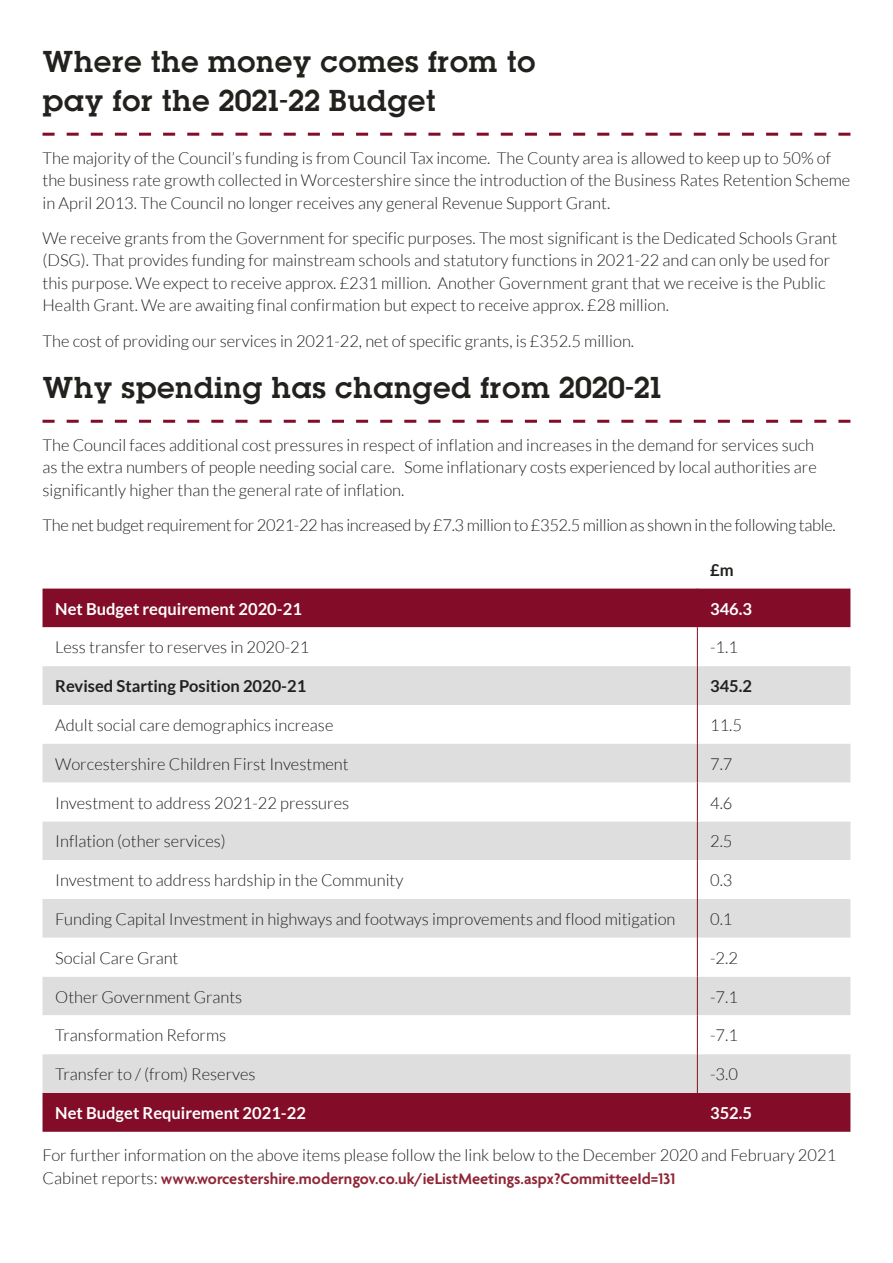
<style>
.page{position:relative;width:893px;height:1263px;background:#fff}
.page>*{position:absolute;margin:0;border:0;box-sizing:border-box;transform-origin:0 0}
.Title__H2{font:27px/39px "Lubalin Demi";letter-spacing:.01em;color:#23211e}
.Paragraph_Text{font:300 16.5px/22.5px "Lato";color:#23211e}
.Paragraph_Text-2{font:300 16.5px "Lato";letter-spacing:-.02em;color:#23211e}
.Paragraph_Text-3{font:700 16.5px "Lato";color:#fff}
.Paragraph_Text-4{font:700 16.5px "Lato";color:#23211e}
.s1{font-family:"Agenda";font-weight:600;color:#8f2535}
</style>
<div class="page">
<svg style="left:43px;top:133px;width:807px;height:3px"></svg>
<svg style="left:43px;top:420px;width:807px;height:3px"></svg>
<div style="left:43px;top:589px;width:807px;height:543px;background:#830d28"></div>
<svg style="left:43px;top:627px;width:807px;height:39px"></svg>
<svg style="left:43px;top:666px;width:807px;height:427px;fill:#dedede"></svg>
<svg style="left:43px;top:782px;width:807px;height:272px"></svg>
<hr style="left:697px;top:589px;width:1px;height:38px;background:#830d28">
<hr style="left:697px;top:627px;width:1px;height:39px;background:#830d28">
<hr style="left:697px;top:705px;width:1px;height:39px;background:#830d28">
<hr style="left:697px;top:666px;width:1px;height:39px;background:#830d28">
<hr style="left:697px;top:744px;width:1px;height:38px;background:#830d28">
<hr style="left:697px;top:782px;width:1px;height:39px;background:#830d28">
<hr style="left:697px;top:821px;width:1px;height:39px;background:#830d28">
<hr style="left:697px;top:860px;width:1px;height:39px;background:#830d28">
<hr style="left:697px;top:938px;width:1px;height:38px;background:#830d28">
<hr style="left:697px;top:976px;width:1px;height:39px;background:#830d28">
<hr style="left:697px;top:1015px;width:1px;height:39px;background:#830d28">
<hr style="left:697px;top:1054px;width:1px;height:39px;background:#830d28">
<hr style="left:697px;top:899px;width:1px;height:39px;background:#830d28">
<h2 class="Title__H2" style="left:43px;top:42px;width:495px">Where the money comes from to pay for the 2021-22 Budget</h2>
<p class="Paragraph_Text" style="left:43px;top:147px;width:809px">The majority of the Council’s funding is from Council Tax income. The County area is allowed to keep up to 50% of the business rate growth collected in Worcestershire since the introduction of the Business Rates Retention Scheme in April 2013. The Council no longer receives any general Revenue Support Grant.</p>
<p class="Paragraph_Text" style="left:43px;top:227px;width:796px">We receive grants from the Government for specific purposes. The most significant is the Dedicated Schools Grant (DSG). That provides funding for mainstream schools and statutory functions in 2021-22 and can only be used for this purpose. We expect to receive approx. £231 million. Another Government grant that we receive is the Public Health Grant. We are awaiting final confirmation but expect to receive approx. £28 million.</p>
<p class="Paragraph_Text" style="left:43px;top:330px;width:593px">The cost of providing our services in 2021-22, net of specific grants, is £352.5 million.</p>
<h2 class="Title__H2" style="left:43px;top:368px;width:620px">Why spending has changed from 2020-21</h2>
<p class="Paragraph_Text" style="left:43px;top:434px;width:776px">The Council faces additional cost pressures in respect of inflation and increases in the demand for services such as the extra numbers of people needing social care. Some inflationary costs experienced by local authorities are significantly higher than the general rate of inflation.</p>
<p class="Paragraph_Text-2" style="left:43px;top:516px;width:795px">The net budget requirement for 2021-22 has increased by £7.3 million to £352.5 million as shown in the following table.</p>
<p class="Paragraph_Text-4" style="left:710px;top:560px;width:25px">£m</p>
<p class="Paragraph_Text-3" style="left:55px;top:599px;width:248px">Net Budget requirement 2020-21</p>
<p class="Paragraph_Text-3" style="left:710px;top:599px;width:43px">346.3</p>
<p class="Paragraph_Text" style="left:55px;top:636px;width:256px">Less transfer to reserves in 2020-21</p>
<p class="Paragraph_Text" style="left:710px;top:636px;width:29px">-1.1</p>
<p class="Paragraph_Text-4" style="left:55px;top:677px;width:253px">Revised Starting Position 2020-21</p>
<p class="Paragraph_Text-4" style="left:710px;top:677px;width:43px">345.2</p>
<p class="Paragraph_Text" style="left:55px;top:714px;width:280px">Adult social care demographics increase</p>
<p class="Paragraph_Text" style="left:710px;top:714px;width:33px">11.5</p>
<p class="Paragraph_Text" style="left:55px;top:753px;width:295px">Worcestershire Children First Investment</p>
<p class="Paragraph_Text" style="left:710px;top:753px;width:24px">7.7</p>
<p class="Paragraph_Text" style="left:55px;top:791px;width:295px">Investment to address 2021-22 pressures</p>
<p class="Paragraph_Text" style="left:710px;top:791px;width:24px">4.6</p>
<p class="Paragraph_Text" style="left:55px;top:830px;width:172px">Inflation (other services)</p>
<p class="Paragraph_Text" style="left:710px;top:830px;width:24px">2.5</p>
<p class="Paragraph_Text" style="left:55px;top:869px;width:350px">Investment to address hardship in the Community</p>
<p class="Paragraph_Text" style="left:710px;top:869px;width:24px">0.3</p>
<p class="Paragraph_Text" style="left:55px;top:908px;width:622px">Funding Capital Investment in highways and footways improvements and flood mitigation</p>
<p class="Paragraph_Text" style="left:710px;top:908px;width:24px">0.1</p>
<p class="Paragraph_Text" style="left:55px;top:947px;width:125px">Social Care Grant</p>
<p class="Paragraph_Text" style="left:710px;top:947px;width:29px">-2.2</p>
<p class="Paragraph_Text" style="left:55px;top:985px;width:189px">Other Government Grants</p>
<p class="Paragraph_Text" style="left:710px;top:985px;width:29px">-7.1</p>
<p class="Paragraph_Text" style="left:55px;top:1024px;width:173px">Transformation Reforms</p>
<p class="Paragraph_Text" style="left:710px;top:1024px;width:29px">-7.1</p>
<p class="Paragraph_Text" style="left:55px;top:1063px;width:202px">Transfer to / (from) Reserves</p>
<p class="Paragraph_Text" style="left:710px;top:1063px;width:29px">-3.0</p>
<p class="Paragraph_Text-3" style="left:55px;top:1103px;width:252px">Net Budget Requirement 2021-22</p>
<p class="Paragraph_Text-3" style="left:710px;top:1103px;width:43px">352.5</p>
<p class="Paragraph_Text" style="left:43px;top:1144px;width:795px">For further information on the above items please follow the link below to the December 2020 and February 2021<br>Cabinet reports: <span class="s1">www.worcestershire.moderngov.co.uk/ieListMeetings.aspx?CommitteeId=131</span></p>
</div>
